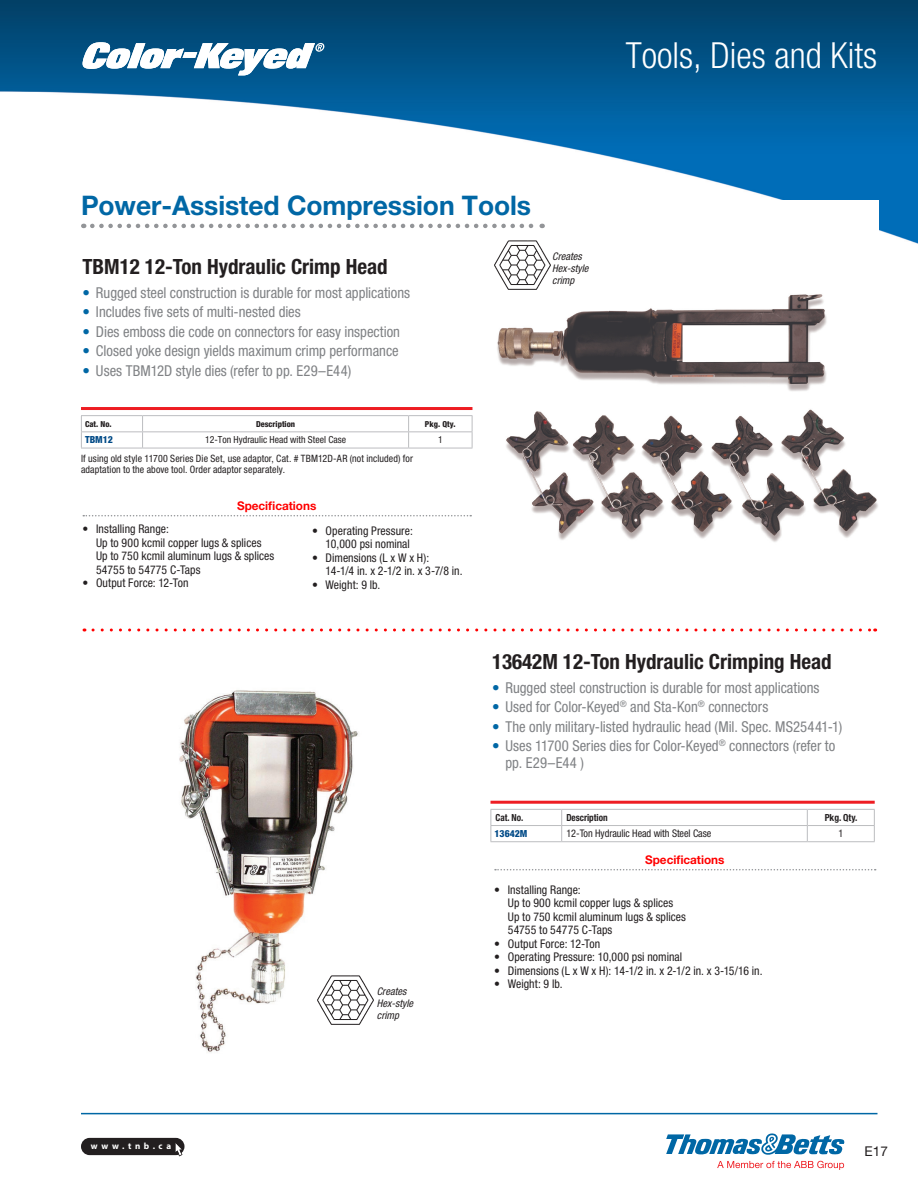
<style>
.page{position:relative;width:918px;height:1188px;background:#fff}
.page>*{position:absolute;margin:0;border:0;box-sizing:border-box;transform-origin:0 0}
.t1{font:300 condensed 36px "Helvetica Neue LT Std";color:#fff}
._18_18_Bold___L___Ru{font:700 27px "Helvetica Neue LT Std";letter-spacing:-.005em;color:#0067a5}
._14_16_bold_condense{font:700 condensed 21px "Helvetica Neue LT Std";color:#231f20}
._10_11_Roman_condens{font:condensed 15px/16.5px "Helvetica Neue LT Std";color:#808285}
.t2{font:13.5px "Helvetica Neue LT Std";color:#231f20}
._8_8_Roman_condensed{font:condensed 12px/13.5px "Helvetica Neue LT Std";letter-spacing:.005em;color:#231f20}
._8_2_Bold___c___spec{font:700 12px "Helvetica Neue LT Std";letter-spacing:-.005em;color:#f00}
.t3{font:italic condensed 10.5px/12px "Helvetica Neue LT Std";color:#231f20}
._6_-_Texte_Left_7_pt{font:condensed 10.5px "Helvetica Neue LT Std";letter-spacing:-.005em;color:#231f20}
._7_-_Texte_Center_7{font:condensed 10.5px "Helvetica Neue LT Std";color:#231f20}
._7_7_Roman_condensed{font:condensed 10.2px/10.5px "Helvetica Neue LT Std";letter-spacing:.01em;color:#231f20}
.t4{font:condensed 9.75px "Helvetica Neue LT Std";color:#231f20}
._3_-_Titre_left{font:700 condensed 9.75px "Helvetica Neue LT Std";letter-spacing:-.005em;color:#231f20;scale:.94 1}
.t5{font:800 condensed 9.75px "Helvetica Neue LT Std";color:#004a87}
._3_-_Titre_Center_7{font:700 condensed 9.75px "Helvetica Neue LT Std";letter-spacing:-.005em;color:#231f20}
.t6{font:700 9px "Myriad Pro";letter-spacing:.405em;color:#fff}
.t7{font:800 condensed 8.25px "Helvetica Neue LT Std";color:#231f20}
.s1{font-weight:700;font-stretch:normal;color:#0067a5}
</style>
<div class="page">
<img style="left:0;top:0;width:918px;height:244px">
<div style="left:81px;top:1138px;width:103px;height:17px;background:#231f20;border-radius:9px"></div>
<svg style="left:175px;top:1143px;width:8px;height:13px"></svg>
<hr style="left:81px;top:1113px;width:797px;height:1px;background:#0067a5">
<svg style="left:81px;top:42px;width:244px;height:33px"></svg>
<svg style="left:717px;top:1161px;width:127px;height:9px"></svg>
<svg style="left:666px;top:1133px;width:178px;height:22px"></svg>
<div style="left:481px;top:200px;width:398px;height:386px;background:#fff"></div>
<img style="left:497px;top:294px;width:381px;height:248px">
<svg style="left:92px;top:224px;width:451px;height:4px"></svg>
<hr style="left:81px;top:407px;width:391px;height:3px;background:#ee1d23">
<hr style="left:81px;top:415px;width:62px;height:1px;background:#bcbdc0">
<hr style="left:143px;top:415px;width:266px;height:1px;background:#bcbdc0">
<hr style="left:409px;top:415px;width:63px;height:1px;background:#bcbdc0">
<svg style="left:81px;top:416px;width:392px;height:32px"></svg>
<hr style="left:81px;top:448px;width:62px;height:1px;background:#bcbdc0">
<hr style="left:143px;top:448px;width:266px;height:1px;background:#bcbdc0">
<hr style="left:409px;top:448px;width:63px;height:1px;background:#bcbdc0">
<img style="left:179px;top:690px;width:179px;height:363px">
<hr style="left:490px;top:801px;width:385px;height:3px;background:#ee1d23">
<hr style="left:490px;top:809px;width:72px;height:1px;background:#bcbdc0">
<hr style="left:562px;top:809px;width:245px;height:1px;background:#bcbdc0">
<hr style="left:807px;top:809px;width:68px;height:1px;background:#bcbdc0">
<svg style="left:490px;top:810px;width:385px;height:31px"></svg>
<hr style="left:490px;top:841px;width:72px;height:1px;background:#bcbdc0">
<hr style="left:562px;top:841px;width:245px;height:1px;background:#bcbdc0">
<hr style="left:807px;top:841px;width:68px;height:1px;background:#bcbdc0">
<svg style="left:495px;top:869px;width:381px;height:1px"></svg>
<svg style="left:93px;top:628px;width:783px;height:4px"></svg>
<svg style="left:83px;top:515px;width:388px;height:1px"></svg>
<img style="left:494px;top:240px;width:57px;height:50px">
<img style="left:316px;top:968px;width:58px;height:61px">
<h1 class="t1" style="left:626px;top:34px;width:253px">Tools, Dies and Kits</h1>
<p class="_18_18_Bold___L___Ru" style="left:81px;top:189px;width:452px">Power-Assisted Compression Tools</p>
<p class="_14_16_bold_condense" style="left:82px;top:254px;width:307px">TBM12 12-Ton Hydraulic Crimp Head</p>
<p class="_10_11_Roman_condens" style="left:82px;top:284px;width:329px"><span class="s1">•</span> Rugged steel construction is durable for most applications</p>
<p class="_10_11_Roman_condens" style="left:82px;top:303px;width:220px"><span class="s1">•</span> Includes five sets of multi-nested dies</p>
<p class="_10_11_Roman_condens" style="left:82px;top:323px;width:319px"><span class="s1">•</span> Dies emboss die code on connectors for easy inspection</p>
<p class="_10_11_Roman_condens" style="left:82px;top:342px;width:318px"><span class="s1">•</span> Closed yoke design yields maximum crimp performance</p>
<p class="_10_11_Roman_condens" style="left:82px;top:362px;width:270px"><span class="s1">•</span> Uses TBM12D style dies (refer to pp. E29–E44)</p>
<p class="t7" style="left:85px;top:419px;width:28px">Cat. No.</p>
<p class="t7" style="left:256px;top:419px;width:41px">Description</p>
<p class="t7" style="left:425px;top:419px;width:32px">Pkg. Qty.</p>
<p class="t5" style="left:85px;top:434px;width:30px">TBM12</p>
<p class="t4" style="left:205px;top:434px;width:142px">12-Ton Hydraulic Head with Steel Case</p>
<p class="t4" style="left:438px;top:434px;width:6px">1</p>
<p class="_7_7_Roman_condensed" style="left:81px;top:453px;width:334px">If using old style 11700 Series Die Set, use adaptor, Cat. # TBM12D-AR (not included) for adaptation to the above tool. Order adaptor separately.</p>
<p class="_8_2_Bold___c___spec" style="left:237px;top:498px;width:81px">Specifications</p>
<p class="_8_8_Roman_condensed" style="left:82px;top:522px;width:88px">• Installing Range:</p>
<p class="_8_8_Roman_condensed" style="left:96px;top:535px;width:180px">Up to 900 kcmil copper lugs &amp; splices<br>Up to 750 kcmil aluminum lugs &amp; splices<br>54755 to 54775 C-Taps</p>
<p class="_8_8_Roman_condensed" style="left:82px;top:576px;width:108px">• Output Force: 12-Ton</p>
<p class="_8_8_Roman_condensed" style="left:312px;top:524px;width:102px;text-align:right">• Operating Pressure:<br>10,000 psi nominal</p>
<p class="_8_8_Roman_condensed" style="left:326px;top:551px;width:138px;text-indent:-14px">• Dimensions (L x W x H):<br>14-1/4 in. x 2-1/2 in. x 3-7/8 in.</p>
<p class="_8_8_Roman_condensed" style="left:312px;top:578px;width:70px">• Weight: 9 lb.</p>
<p class="t3" style="left:552px;top:250px;width:38px">Creates<br>Hex-style crimp</p>
<p class="t6" style="left:91px;top:1140px;width:82px">www.tnb.ca</p>
<p class="t3" style="left:377px;top:986px;width:38px">Creates<br>Hex-style crimp</p>
<p class="_14_16_bold_condense" style="left:492px;top:649px;width:341px">13642M 12-Ton Hydraulic Crimping Head</p>
<p class="_10_11_Roman_condens" style="left:492px;top:679px;width:329px"><span class="s1">•</span> Rugged steel construction is durable for most applications</p>
<p class="_10_11_Roman_condens" style="left:492px;top:698px;width:278px"><span class="s1">•</span> Used for Color-Keyed<sup>®</sup> and Sta-Kon<sup>®</sup> connectors</p>
<p class="_10_11_Roman_condens" style="left:492px;top:718px;width:352px"><span class="s1">•</span> The only military-listed hydraulic head (Mil. Spec. MS25441-1)</p>
<p class="_10_11_Roman_condens" style="left:505px;top:737px;width:331px;text-indent:-13px"><span class="s1">•</span> Uses 11700 Series dies for Color-Keyed<sup>®</sup> connectors (refer to pp. E29–E44 )</p>
<p class="_3_-_Titre_left" style="left:496px;top:812px;width:31px">Cat. No.</p>
<p class="_3_-_Titre_left" style="left:566px;top:812px;width:45px">Description</p>
<p class="_3_-_Titre_Center_7" style="left:825px;top:812px;width:34px">Pkg. Qty.</p>
<p class="t5" style="left:495px;top:828px;width:34px">13642M</p>
<p class="_6_-_Texte_Left_7_pt" style="left:566px;top:828px;width:146px">12-Ton Hydraulic Head with Steel Case</p>
<p class="_7_-_Texte_Center_7" style="left:838px;top:828px;width:6px">1</p>
<p class="_8_2_Bold___c___spec" style="left:645px;top:852px;width:81px">Specifications</p>
<p class="_8_8_Roman_condensed" style="left:494px;top:883px;width:88px">• Installing Range:</p>
<p class="_8_8_Roman_condensed" style="left:508px;top:896px;width:167px">Up to 900 kcmil copper lugs &amp; splices</p>
<p class="_8_8_Roman_condensed" style="left:508px;top:910px;width:180px">Up to 750 kcmil aluminum lugs &amp; splices</p>
<p class="_8_8_Roman_condensed" style="left:508px;top:923px;width:106px">54755 to 54775 C-Taps</p>
<p class="_8_8_Roman_condensed" style="left:494px;top:937px;width:108px">• Output Force: 12-Ton</p>
<p class="_8_8_Roman_condensed" style="left:494px;top:950px;width:189px">• Operating Pressure: 10,000 psi nominal</p>
<p class="_8_8_Roman_condensed" style="left:494px;top:964px;width:270px">• Dimensions (L x W x H): 14-1/2 in. x 2-1/2 in. x 3-15/16 in.</p>
<p class="_8_8_Roman_condensed" style="left:494px;top:977px;width:70px">• Weight: 9 lb.</p>
<p class="t2" style="left:865px;top:1144px;width:25px">E17</p>
</div>
